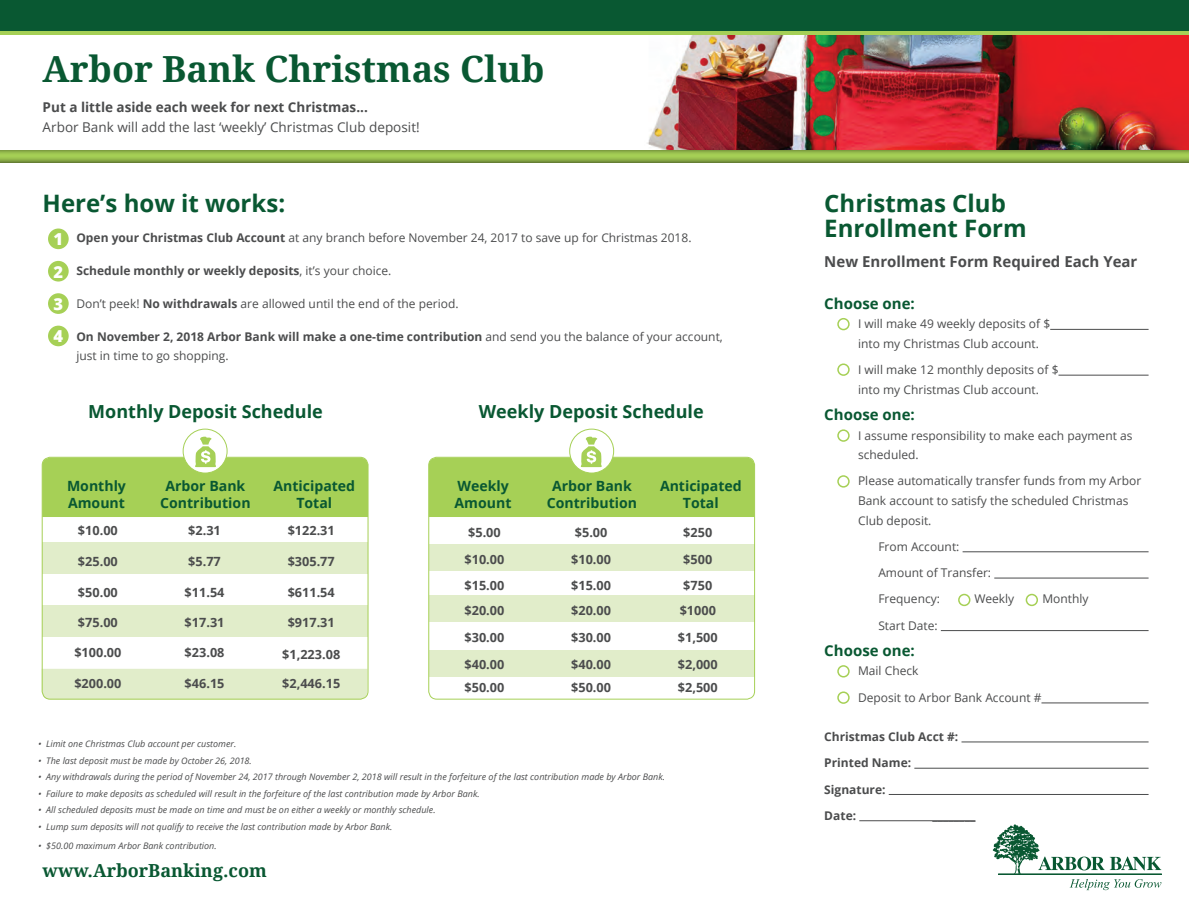
<style>
.page{position:relative;width:1189px;height:917px;background:#fff}
.page>*{position:absolute;margin:0;border:0;box-sizing:border-box;transform-origin:0 0}
.t1{font:700 36px "Droid Serif";color:#095832}
.t2{font:700 24px/25.5px "Open Sans";color:#095832}
.t3{font:700 18px "Open Sans";color:#095832}
.t4{font:700 18px "Droid Serif";color:#095832}
.t5{font:800 16.5px/32.4px "Open Sans";color:#fff;text-align:justify}
.t6{font:700 15px "Open Sans";color:#4b4c4d}
.t7{font:700 15px "Open Sans";color:#095832}
.t8{font:700 14.1px/17px "Open Sans";color:#095832;text-align:center}
.t9{font:13.5px "Open Sans";color:#4b4c4d}
.t10{font:700 13.5px "Open Sans";color:#4b4c4d}
.t11{font:700 12.75px "Open Sans";color:#4b4c4d}
.t12{font:12px/19.5px "Open Sans";color:#4b4c4d}
.t13{font:700 12px/26.2px "Open Sans";color:#4b4c4d}
.t14{font:italic 9px "Open Sans";color:#4b4c4d}
.s1{font-weight:700}
.s2{font-weight:400}
</style>
<div class="page">
<div style="left:42px;top:668px;width:325px;height:31px;background:#e1edca"></div>
<div style="left:429px;top:595px;width:325px;height:27px;background:#e1edca"></div>
<div style="left:429px;top:650px;width:325px;height:26px;background:#e1edca"></div>
<img style="left:647px;top:35px;width:541px;height:112px">
<hr style="left:1049px;top:329px;width:99px;height:1px;background:#4b4c4d">
<hr style="left:1058px;top:375px;width:90px;height:1px;background:#4b4c4d">
<hr style="left:962px;top:551px;width:186px;height:1px;background:#4b4c4d">
<hr style="left:994px;top:577px;width:154px;height:1px;background:#4b4c4d">
<hr style="left:940px;top:630px;width:208px;height:1px;background:#4b4c4d">
<hr style="left:1041px;top:702px;width:107px;height:1px;background:#4b4c4d">
<hr style="left:961px;top:741px;width:187px;height:1px;background:#4b4c4d">
<hr style="left:914px;top:768px;width:234px;height:1px;background:#4b4c4d">
<hr style="left:888px;top:794px;width:260px;height:1px;background:#4b4c4d">
<hr style="left:859px;top:820px;width:116px;height:1px;background:#4b4c4d">
<hr style="left:997px;top:873px;width:164px;height:1px;background:#095832">
<svg style="left:992px;top:824px;width:168px;height:66px"></svg>
<div style="left:0;top:0;width:1188px;height:33px;background:#095832"></div>
<hr style="left:0;top:31px;width:1188px;height:4px;background:#a6d056">
<div style="left:837px;top:318px;width:12px;height:12px;border:2px solid #a6d056;border-radius:50%"></div>
<div style="left:837px;top:363px;width:12px;height:13px;border:2px solid #a6d056;border-radius:50%"></div>
<div style="left:837px;top:429px;width:12px;height:13px;border:2px solid #a6d056;border-radius:50%"></div>
<div style="left:837px;top:475px;width:12px;height:12px;border:2px solid #a6d056;border-radius:50%"></div>
<div style="left:957px;top:593px;width:13px;height:13px;border:2px solid #a6d056;border-radius:50%"></div>
<div style="left:1025px;top:593px;width:12px;height:13px;border:2px solid #a6d056;border-radius:50%"></div>
<div style="left:43px;top:542px;width:324px;height:31px;background:#e1edca"></div>
<div style="left:43px;top:605px;width:324px;height:31px;background:#e1edca"></div>
<div style="left:48px;top:228px;width:21px;height:21px;background:#a6d056;border-radius:50%"></div>
<div style="left:48px;top:261px;width:21px;height:20px;background:#a6d056;border-radius:50%"></div>
<div style="left:48px;top:293px;width:21px;height:21px;background:#a6d056;border-radius:50%"></div>
<div style="left:48px;top:325px;width:21px;height:21px;background:#a6d056;border-radius:50%"></div>
<div style="left:429px;top:544px;width:325px;height:26px;background:#e1edca"></div>
<svg style="left:183px;top:429px;width:44px;height:44px"></svg>
<div style="left:183px;top:429px;width:44px;height:44px;border:1px solid #a6d056;border-radius:50%"></div>
<svg style="left:569px;top:429px;width:44px;height:44px"></svg>
<div style="left:569px;top:429px;width:45px;height:44px;border:1px solid #a6d056;border-radius:50%"></div>
<svg style="left:428px;top:436px;width:326px;height:81px"></svg>
<svg style="left:42px;top:436px;width:326px;height:81px"></svg>
<div style="left:0;top:147px;width:1188px;height:15px;background:#231f20;opacity:.75"></div>
<div style="left:837px;top:665px;width:12px;height:12px;border:2px solid #a6d056;border-radius:50%"></div>
<div style="left:837px;top:691px;width:12px;height:12px;border:2px solid #a6d056;border-radius:50%"></div>
<h1 class="t1" style="left:43px;top:44px;width:503px">Arbor Bank Christmas Club</h1>
<p class="t10" style="left:43px;top:98px;width:326px">Put a little aside each week for next Christmas...</p>
<p class="t9" style="left:43px;top:118px;width:378px">Arbor Bank will add the last ‘weekly’ Christmas Club deposit!</p>
<h2 class="t2" style="left:43px;top:189px;width:244px">Here’s how it works:</h2>
<p class="t12" style="left:76px;top:227px;width:616px"><span class="s1">Open your Christmas Club Account</span> at any branch before November 24, 2017 to save up for Christmas 2018.</p>
<p class="t13" style="left:76px;top:257px;width:316px">Schedule monthly or weekly deposits<span class="s2">, it’s your choice.</span></p>
<p class="t12" style="left:76px;top:293px;width:383px">Don’t peek! <span class="s1">No withdrawals</span> are allowed until the end of the period.</p>
<p class="t12" style="left:76px;top:326px;width:647px"><span class="s1">On November 2, 2018 Arbor Bank will make a one-time contribution</span> and send you the balance of your account, just in time to go shopping.</p>
<h3 class="t5" style="left:53px;top:222px;width:11px">1<br>2<br>3<br>4</h3>
<h3 class="t3" style="left:88px;top:399px;width:236px">Monthly Deposit Schedule</h3>
<h3 class="t3" style="left:478px;top:399px;width:226px">Weekly Deposit Schedule</h3>
<p class="t8" style="left:67px;top:477px;width:60px;text-align:left">Monthly<br>Amount</p>
<p class="t8" style="left:160px;top:477px;width:92px">Arbor Bank<br>Contribution</p>
<p class="t8" style="left:273px;top:477px;width:83px">Anticipated<br>Total</p>
<p class="t11" style="left:78px;top:522px;width:41px">$10.00</p>
<p class="t11" style="left:188px;top:522px;width:34px">$2.31</p>
<p class="t11" style="left:287px;top:522px;width:49px">$122.31</p>
<p class="t11" style="left:78px;top:552px;width:41px">$25.00</p>
<p class="t11" style="left:188px;top:552px;width:34px">$5.77</p>
<p class="t11" style="left:287px;top:552px;width:49px">$305.77</p>
<p class="t11" style="left:78px;top:583px;width:41px">$50.00</p>
<p class="t11" style="left:185px;top:583px;width:41px">$11.54</p>
<p class="t11" style="left:287px;top:583px;width:49px">$611.54</p>
<p class="t11" style="left:78px;top:614px;width:41px">$75.00</p>
<p class="t11" style="left:185px;top:614px;width:41px">$17.31</p>
<p class="t11" style="left:287px;top:614px;width:49px">$917.31</p>
<p class="t11" style="left:74px;top:643px;width:49px">$100.00</p>
<p class="t11" style="left:185px;top:643px;width:41px">$23.08</p>
<p class="t11" style="left:282px;top:645px;width:59px">$1,223.08</p>
<p class="t11" style="left:74px;top:674px;width:49px">$200.00</p>
<p class="t11" style="left:185px;top:674px;width:41px">$46.15</p>
<p class="t11" style="left:282px;top:674px;width:59px">$2,446.15</p>
<p class="t8" style="left:454px;top:477px;width:58px;text-align:left">Weekly<br>Amount</p>
<p class="t8" style="left:546px;top:477px;width:92px">Arbor Bank<br>Contribution</p>
<p class="t8" style="left:659px;top:477px;width:83px">Anticipated<br>Total</p>
<p class="t11" style="left:468px;top:523px;width:34px">$5.00</p>
<p class="t11" style="left:574px;top:523px;width:34px">$5.00</p>
<p class="t11" style="left:683px;top:523px;width:30px">$250</p>
<p class="t11" style="left:464px;top:550px;width:41px">$10.00</p>
<p class="t11" style="left:571px;top:550px;width:41px">$10.00</p>
<p class="t11" style="left:683px;top:550px;width:30px">$500</p>
<p class="t11" style="left:464px;top:576px;width:41px">$15.00</p>
<p class="t11" style="left:571px;top:576px;width:41px">$15.00</p>
<p class="t11" style="left:683px;top:576px;width:30px">$750</p>
<p class="t11" style="left:464px;top:601px;width:41px">$20.00</p>
<p class="t11" style="left:571px;top:601px;width:41px">$20.00</p>
<p class="t11" style="left:679px;top:601px;width:38px">$1000</p>
<p class="t11" style="left:464px;top:628px;width:41px">$30.00</p>
<p class="t11" style="left:571px;top:628px;width:41px">$30.00</p>
<p class="t11" style="left:677px;top:628px;width:41px">$1,500</p>
<p class="t11" style="left:464px;top:655px;width:41px">$40.00</p>
<p class="t11" style="left:571px;top:655px;width:41px">$40.00</p>
<p class="t11" style="left:677px;top:655px;width:41px">$2,000</p>
<p class="t11" style="left:464px;top:678px;width:41px">$50.00</p>
<p class="t11" style="left:571px;top:678px;width:41px">$50.00</p>
<p class="t11" style="left:677px;top:678px;width:41px">$2,500</p>
<p class="t14" style="left:38px;top:737px;width:200px">• Limit one Christmas Club account per customer.</p>
<p class="t14" style="left:38px;top:754px;width:215px">• The last deposit must be made by October 26, 2018.</p>
<p class="t14" style="left:38px;top:770px;width:628px">• Any withdrawals during the period of November 24, 2017 through November 2, 2018 will result in the forfeiture of the last contribution made by Arbor Bank.</p>
<p class="t14" style="left:38px;top:787px;width:443px">• Failure to make deposits as scheduled will result in the forfeiture of the last contribution made by Arbor Bank.</p>
<p class="t14" style="left:38px;top:803px;width:399px">• All scheduled deposits must be made on time and must be on either a weekly or monthly schedule.</p>
<p class="t14" style="left:38px;top:820px;width:356px">• Lump sum deposits will not qualify to receive the last contribution made by Arbor Bank.</p>
<p class="t14" style="left:38px;top:839px;width:180px">• $50.00 maximum Arbor Bank contribution.</p>
<h3 class="t4" style="left:43px;top:857px;width:226px">www.ArborBanking.com</h3>
<h2 class="t2" style="left:824px;top:189px;width:204px">Christmas Club<br>Enrollment Form</h2>
<p class="t6" style="left:824px;top:251px;width:314px">New Enrollment Form Required Each Year</p>
<p class="t7" style="left:824px;top:293px;width:92px">Choose one:</p>
<p class="t12" style="left:857px;top:314px;width:193px">I will make 49 weekly deposits of $ into my Christmas Club account.</p>
<p class="t12" style="left:857px;top:360px;width:202px">I will make 12 monthly deposits of $ into my Christmas Club account.</p>
<p class="t7" style="left:824px;top:404px;width:92px">Choose one:</p>
<p class="t12" style="left:857px;top:425px;width:276px">I assume responsibility to make each payment as scheduled.</p>
<p class="t12" style="left:857px;top:471px;width:285px">Please automatically transfer funds from my Arbor<br>Bank account to satisfy the scheduled Christmas<br>Club deposit.</p>
<p class="t12" style="left:878px;top:533px;width:114px;line-height:26.2px">From Account:<br>Amount of Transfer:<br>Frequency:</p>
<p class="t12" style="left:974px;top:589px;width:41px">Weekly</p>
<p class="t12" style="left:1042px;top:589px;width:48px">Monthly</p>
<p class="t12" style="left:878px;top:615px;width:61px">Start Date:</p>
<p class="t7" style="left:824px;top:640px;width:92px">Choose one:</p>
<p class="t12" style="left:857px;top:661px;width:62px">Mail Check</p>
<p class="t12" style="left:857px;top:687px;width:185px">Deposit to Arbor Bank Account #</p>
<p class="t13" style="left:824px;top:723px;width:135px">Christmas Club Acct #:<br>Printed Name:<br>Signature:<br>Date:</p>
<p class="t12" style="left:932px;top:805px;width:45px">________</p>
</div>
